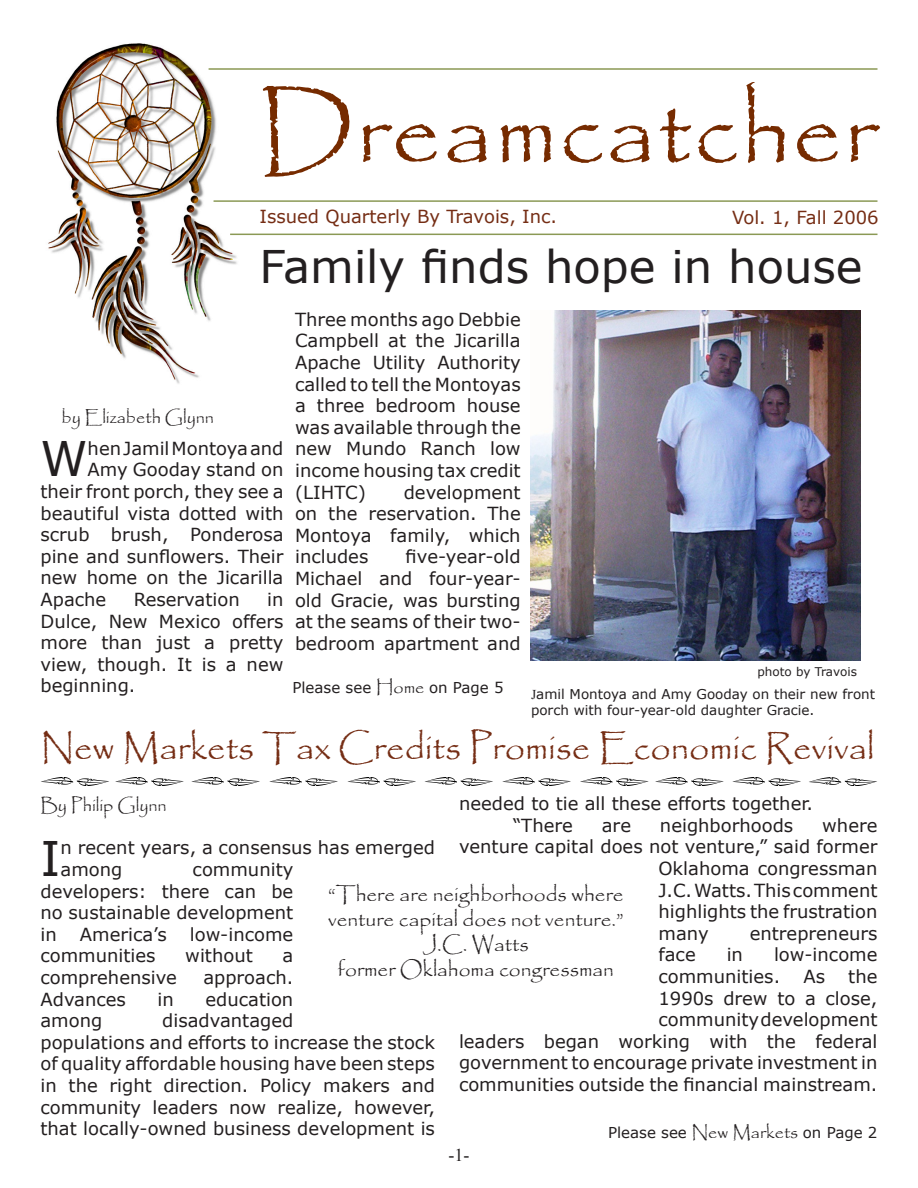
<style>
.page{position:relative;width:918px;height:1188px;background:#fff}
.page>*{position:absolute;margin:0;border:0;box-sizing:border-box;transform-origin:0 0}
.t1{font:97.5px "Papyrus";letter-spacing:.02em;color:#762b00}
.t2{font:47.7px "Verdana";color:#231f20}
.t3{font:45px "Verdana";color:#231f20}
.t4{font:36px "Papyrus";color:#752d14}
.t5{font:21px/25.2px "Papyrus";color:#231f20}
.t6{font:18px/21.6px "Verdana";color:#231f20;text-align:justify}
.t7{font:18px "Verdana";color:#752d14}
.t8{font:18px "Papyrus";color:#231f20}
.t9{font:18px "Times New Roman";color:#231f20}
.t10{font:15px "Verdana";color:#231f20}
.t11{font:13.5px/16.2px "Verdana";color:#231f20}
.t12{font:12px "Verdana";color:#231f20}
.s1{font-family:"Papyrus";font-size:18px}
.s2{font-family:"Times New Roman"}
</style>
<div class="page">
<img style="left:48px;top:43px;width:196px;height:341px">
<hr style="left:209px;top:68px;width:669px;height:2px;background:#8b9854">
<hr style="left:214px;top:200px;width:664px;height:2px;background:#8b9955">
<hr style="left:230px;top:234px;width:648px;height:1px;background:#8b9955">
<img style="left:530px;top:310px;width:331px;height:350px">
<svg style="left:41px;top:777px;width:68px;height:9px"></svg>
<svg style="left:115px;top:777px;width:69px;height:9px"></svg>
<svg style="left:191px;top:777px;width:69px;height:9px"></svg>
<svg style="left:269px;top:777px;width:69px;height:9px"></svg>
<svg style="left:347px;top:777px;width:69px;height:9px"></svg>
<svg style="left:425px;top:777px;width:68px;height:9px"></svg>
<svg style="left:502px;top:777px;width:69px;height:9px"></svg>
<svg style="left:580px;top:777px;width:69px;height:9px"></svg>
<svg style="left:655px;top:777px;width:69px;height:9px"></svg>
<svg style="left:732px;top:777px;width:69px;height:9px"></svg>
<svg style="left:809px;top:777px;width:68px;height:9px"></svg>
<p class="t1" style="left:258px;top:71px;width:620px">Dreamcatcher</p>
<p class="t7" style="left:260px;top:205px;width:299px">Issued Quarterly By Travois, Inc.</p>
<p class="t7" style="left:732px;top:206px;width:148px">Vol. 1, Fall 2006</p>
<p class="t3" style="left:260px;top:238px;width:605px">Family finds hope in house</p>
<p class="t8" style="left:62px;top:406px;width:154px">by Elizabeth Glynn</p>
<p class="t2" style="left:40px;top:429px;width:49px">W</p>
<p class="t6" style="left:88px;top:437px;width:197px">hen Jamil Montoya and</p>
<p class="t6" style="left:88px;top:458px;width:197px">Amy Gooday stand on</p>
<p class="t6" style="left:40px;top:480px;width:245px">their front porch, they see a</p>
<p class="t6" style="left:40px;top:502px;width:245px">beautiful vista dotted with</p>
<p class="t6" style="left:40px;top:523px;width:245px">scrub brush, Ponderosa</p>
<p class="t6" style="left:40px;top:545px;width:245px">pine and sunflowers. Their</p>
<p class="t6" style="left:40px;top:566px;width:244px">new home on the Jicarilla</p>
<p class="t6" style="left:40px;top:588px;width:67px">Apache</p>
<p class="t6" style="left:134px;top:588px;width:108px">Reservation</p>
<p class="t6" style="left:40px;top:588px;width:245px;text-indent:227px">in Dulce, New Mexico offers more than just a pretty view, though. It is a new beginning.</p>
<p class="t6" style="left:295px;top:308px;width:227px">Three months ago Debbie Campbell at the Jicarilla Apache Utility Authority called to tell the Montoyas a three bedroom house was available through the new Mundo Ranch low income housing tax credit (LIHTC)</p>
<p class="t6" style="left:295px;top:481px;width:227px;text-indent:109px">development on the reservation. The Montoya family, which includes</p>
<p class="t6" style="left:295px;top:545px;width:227px;text-indent:111px">five-year-old Michael and four-year&shy;old Gracie, was bursting at the seams of their two&shy;bedroom apartment and</p>
<p class="t10" style="left:292px;top:678px;width:213px">Please see <span class="s1">Home</span> on Page 5</p>
<p class="t12" style="left:758px;top:664px;width:101px">photo by Travois</p>
<p class="t11" style="left:531px;top:685px;width:346px"><span class="s2">J</span>amil Montoya and Amy Gooday on their new front porch with four-year-old daughter Gracie.</p>
<p class="t4" style="left:40px;top:726px;width:835px">New Markets Tax Credits Promise Economic Revival</p>
<p class="t8" style="left:40px;top:794px;width:128px">By Philip Glynn</p>
<p class="t2" style="left:40px;top:828px;width:22px">I</p>
<p class="t6" style="left:61px;top:836px;width:376px">n recent years, a consensus has emerged among</p>
<p class="t6" style="left:459px;top:792px;width:356px">needed to tie all these efforts together.</p>
<p class="t6" style="left:513px;top:814px;width:61px">“There</p>
<p class="t6" style="left:602px;top:814px;width:31px">are</p>
<p class="t6" style="left:660px;top:814px;width:135px">neighborhoods</p>
<p class="t6" style="left:822px;top:814px;width:57px">where</p>
<p class="t6" style="left:459px;top:836px;width:420px">venture capital does not venture,” said former</p>
<p class="t6" style="left:658px;top:857px;width:221px">Oklahoma congressman</p>
<p class="t6" style="left:658px;top:879px;width:221px">J.C. Watts. This comment</p>
<p class="t6" style="left:658px;top:900px;width:220px">highlights the frustration</p>
<p class="t6" style="left:658px;top:922px;width:52px">many</p>
<p class="t6" style="left:750px;top:922px;width:129px">entrepreneurs</p>
<p class="t6" style="left:658px;top:944px;width:39px">face</p>
<p class="t6" style="left:727px;top:944px;width:18px">in</p>
<p class="t6" style="left:40px;top:858px;width:254px;text-indent:152px">community developers: there can be no sustainable development in</p>
<p class="t5" style="left:328px;top:881px;width:297px">“There are neighborhoods where venture capital does not venture.”</p>
<p class="t5" style="left:423px;top:931px;width:107px">J.C. Watts</p>
<p class="t5" style="left:338px;top:956px;width:278px">former Oklahoma congressman</p>
<p class="t6" style="left:80px;top:923px;width:88px">America’s</p>
<p class="t6" style="left:190px;top:923px;width:105px">low-income</p>
<p class="t6" style="left:40px;top:944px;width:117px">communities</p>
<p class="t6" style="left:185px;top:944px;width:69px">without</p>
<p class="t6" style="left:283px;top:944px;width:12px">a</p>
<p class="t6" style="left:40px;top:966px;width:138px">comprehensive</p>
<p class="t6" style="left:203px;top:966px;width:92px">approach.</p>
<p class="t6" style="left:40px;top:988px;width:87px">Advances</p>
<p class="t6" style="left:158px;top:988px;width:18px">in</p>
<p class="t6" style="left:206px;top:988px;width:89px">education</p>
<p class="t6" style="left:40px;top:1009px;width:63px">among</p>
<p class="t6" style="left:658px;top:944px;width:221px;text-indent:116px">low-income communities.</p>
<p class="t6" style="left:459px;top:965px;width:420px;text-align:right">the<br>1990s drew to a close,<br>community development<br>leaders began working with the federal government to encourage private investment in communities outside the financial mainstream.</p>
<p class="t10" style="left:608px;top:1123px;width:271px">Please see <span class="s1">New Markets</span> on Page 2</p>
<p class="t6" style="left:803px;top:965px;width:23px">As</p>
<p class="t6" style="left:40px;top:1009px;width:396px;text-align:left;text-indent:122px">disadvantaged<br>populations and efforts to increase the stock of quality affordable housing have been steps in the right direction. Policy makers and community leaders now realize, however, that locally-owned business development is</p>
<p class="t9" style="left:449px;top:1142px;width:22px">-1-</p>
</div>
